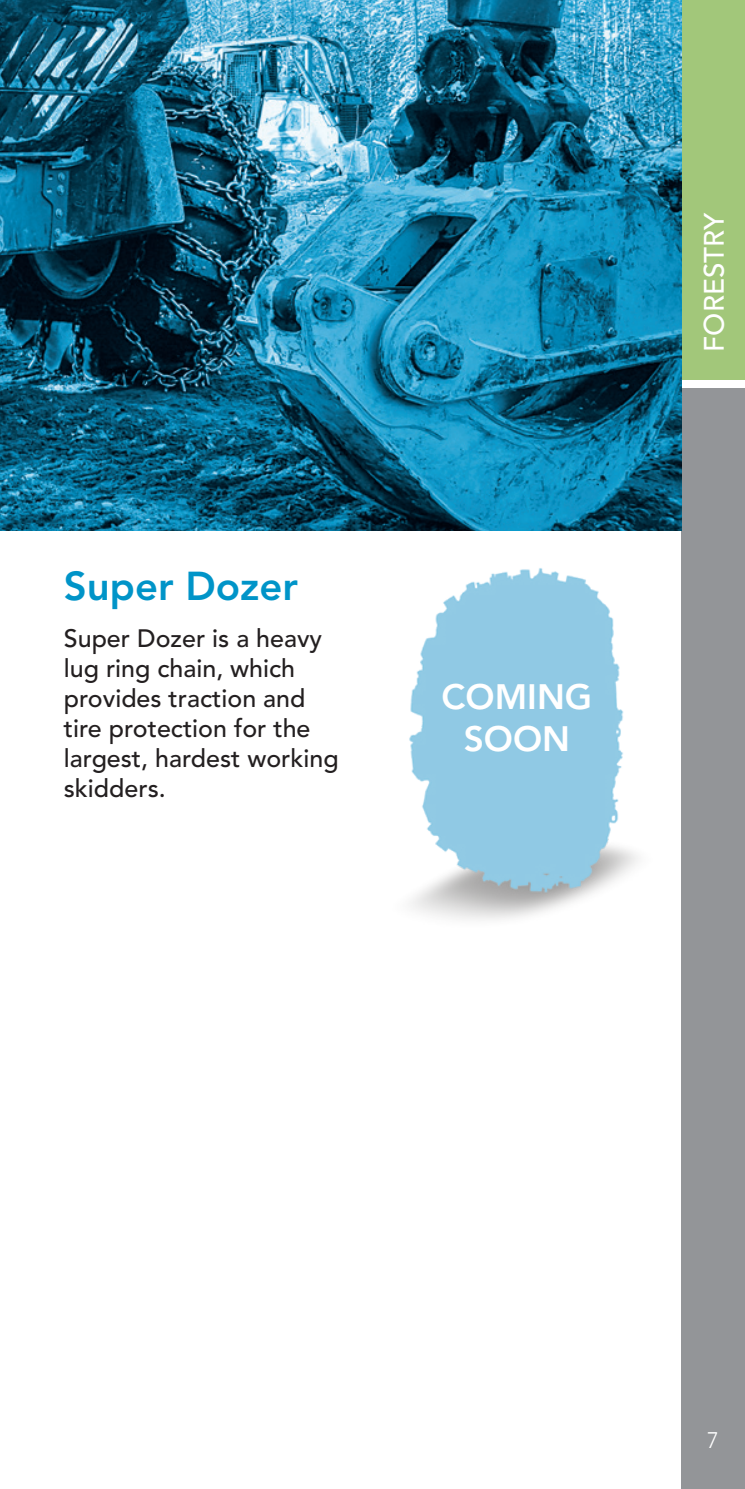
<style>
.page{position:relative;width:745px;height:1489px;background:#fff}
.page>*{position:absolute;margin:0;border:0;box-sizing:border-box;transform-origin:0 0}
.t1{font:800 40px "Avenir";color:#0094c8}
.t2{font:800 35px "Avenir";color:#fff}
.t3{font:500 27.75px "Avenir";color:#fff}
.t4{font:500 25px/30px "Avenir";color:#231f20}
.t5{font:300 22.5px "Avenir";color:#fff}
</style>
<div class="page">
<div style="left:680px;top:386px;width:64px;height:1102px;background:#939598"></div>
<div style="left:680px;top:0;width:64px;height:381px;background:#a2c77a"></div>
<div style="left:675px;top:380px;width:69px;height:8px;background:#fff"></div>
<img style="left:0;top:0;width:680px;height:530px">
<img style="left:409px;top:568px;width:229px;height:352px">
<p class="t1" style="left:64px;top:562px;width:236px">Super Dozer</p>
<p class="t4" style="left:64px;top:623px;width:276px">Super Dozer is a heavy lug ring chain, which provides traction and tire protection for the largest, hardest working skidders.</p>
<p class="t2" style="left:441px;top:676px;width:152px">COMING</p>
<p class="t2" style="left:463px;top:718px;width:108px">SOON</p>
<p class="t3" style="left:697px;top:351px;width:140px;rotate:-90deg">FORESTRY</p>
<p class="t5" style="left:706px;top:1426px;width:13px">7</p>
</div>
